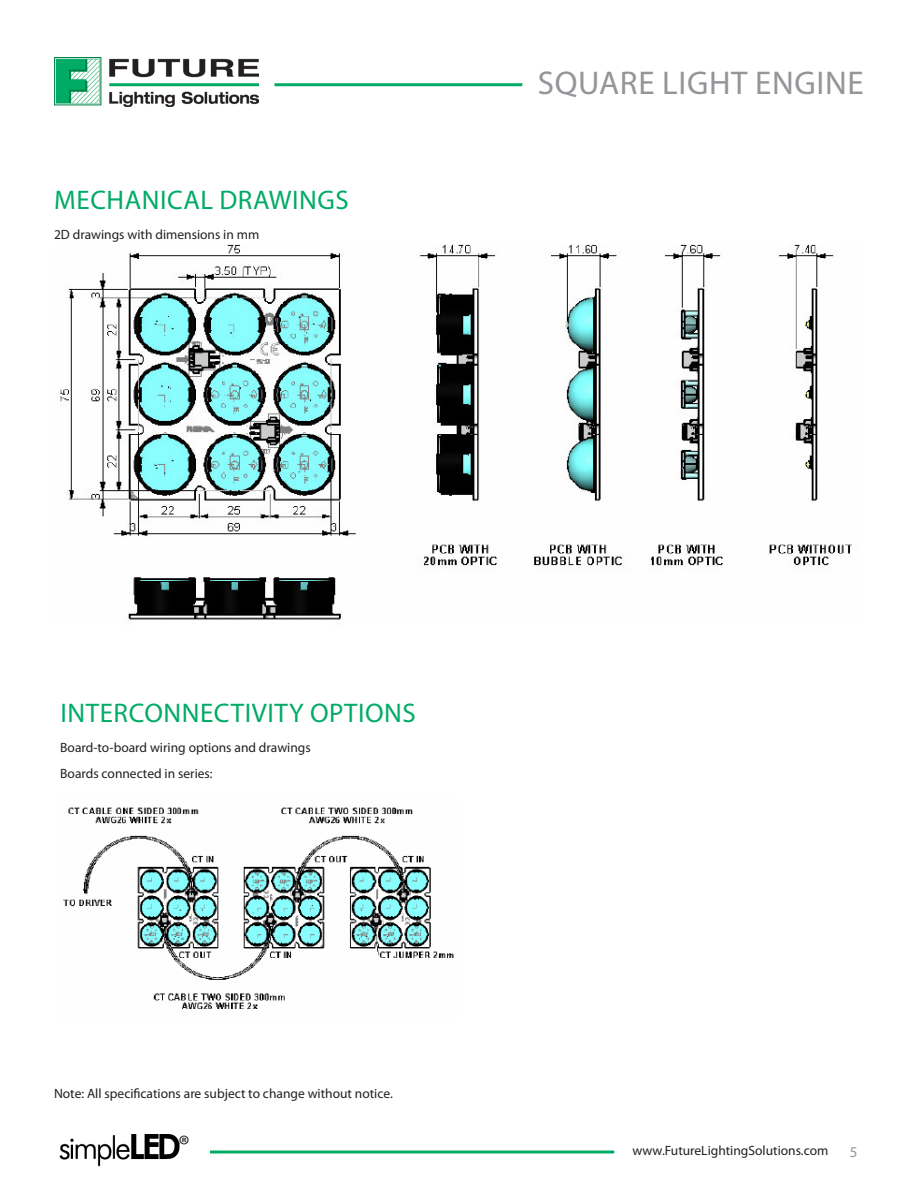
<style>
.page{position:relative;width:918px;height:1188px;background:#fff}
.page>*{position:absolute;margin:0;border:0;box-sizing:border-box;transform-origin:0 0}
.t1{font:33px "Myriad Pro";letter-spacing:.02em;color:#939598}
.Main_Header{font:27px "Myriad Pro";letter-spacing:.02em;color:#00ab66}
.t2{font:27px "Myriad Pro";color:#231f20}
.t3{font:15px "Myriad Pro";color:#939598}
.Body{font:13.5px "Myriad Pro";color:#231f20}
</style>
<div class="page">
<svg style="left:210px;top:1150px;width:404px;height:4px;background:#3fbf8c"></svg>
<img style="left:54px;top:57px;width:204px;height:49px">
<img style="left:59px;top:1134px;width:121px;height:33px">
<hr style="left:274px;top:83px;width:248px;height:3px;background:#00ab66">
<img style="left:60px;top:244px;width:792px;height:376px">
<img style="left:63px;top:807px;width:391px;height:202px">
<p class="Main_Header" style="left:54px;top:184px;width:68px">MECHANI</p>
<p class="Main_Header" style="left:167px;top:184px;width:140px">CAL DRAWINGS</p>
<p class="Body" style="left:54px;top:226px;width:207px">2D drawings with dimensions in mm</p>
<h1 class="t1" style="left:538px;top:63px;width:327px">square light engine</h1>
<p class="Main_Header" style="left:61px;top:697px;width:14px">INTER</p>
<p class="Main_Header" style="left:129px;top:697px;width:52px">CONNE</p>
<p class="Main_Header" style="left:214px;top:697px;width:186px">CTIVITY OPTI ONS</p>
<p class="Body" style="left:60px;top:739px;width:252px">Board-to-board wiring options and drawings</p>
<p class="Body" style="left:60px;top:766px;width:154px">Boards connected in series:</p>
<p class="Body" style="left:54px;top:1085px;width:340px">Note: All specifications are subject to change without notice.</p>
<h2 class="t2" style="left:178px;top:1129px;width:13px">®</h2>
<p class="Body" style="left:632px;top:1142px;width:198px">www.FutureLightingSolutions.com</p>
<p class="t3" style="left:850px;top:1143px;width:9px">5</p>
</div>
